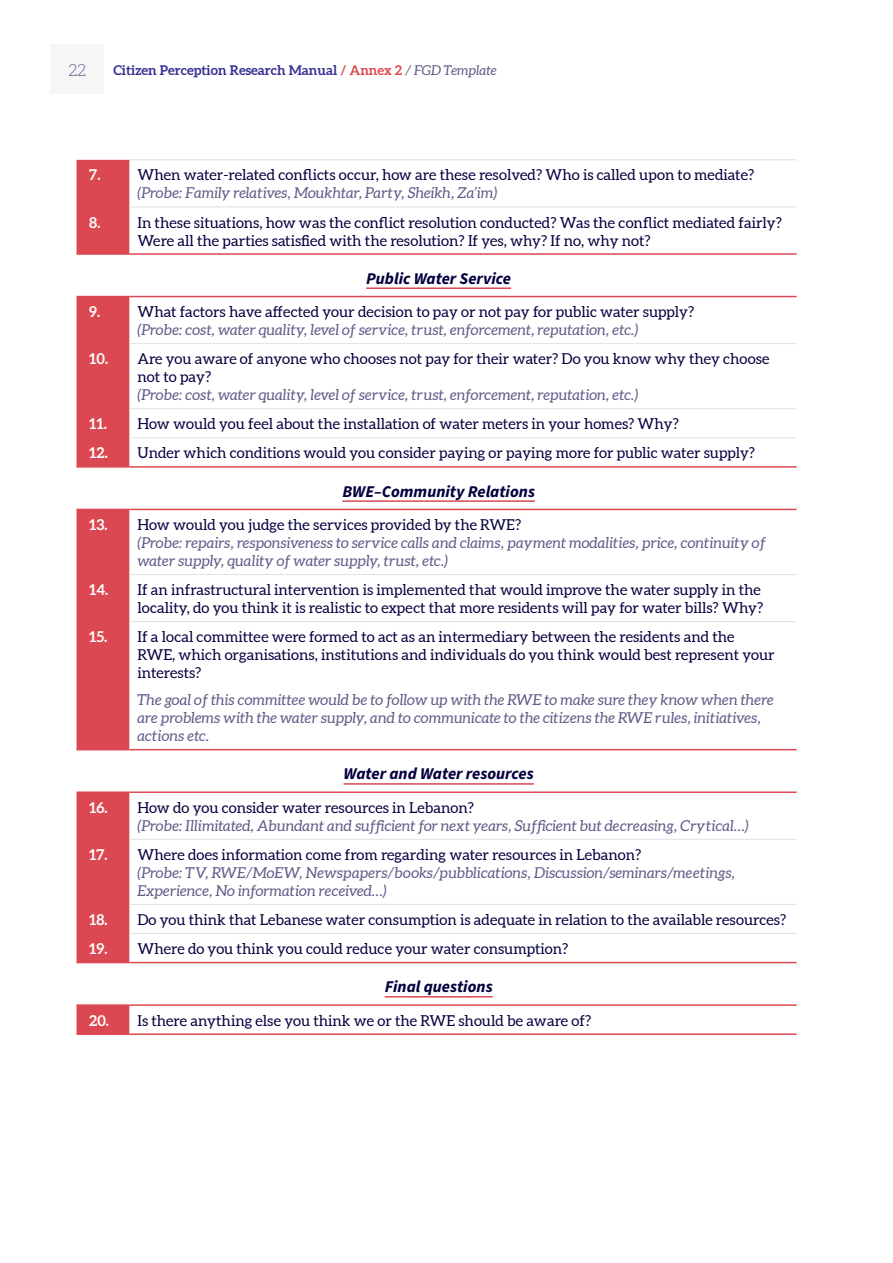
<style>
.page{position:relative;width:893px;height:1263px;background:#fff}
.page>*{position:absolute;margin:0;border:0;box-sizing:border-box;transform-origin:0 0}
.t1{font:italic 700 16.5px "Source Sans Pro";color:#04003f}
.t2{font:300 16.5px "Aleo";color:#615c89}
.t3{font:15px/18px "Aleo";color:#04003f}
.t4{font:italic 15px/18px "Aleo";color:#615c89}
.t5{font:700 15px "Aleo";color:#fff}
.t6{font:700 13.5px "Aleo";color:#363092}
.s1{color:#dc4851}
.s2{font-weight:400;font-style:italic;color:#615c89}
.s3{font-weight:700;color:#fff}
.s4{font-weight:700;font-style:normal;color:#fff}
.s5{font-style:normal;color:#04003f}
</style>
<div class="page">
<div style="left:77px;top:160px;width:52px;height:873px;background:#dc4851"></div>
<svg style="left:77px;top:255px;width:720px;height:749px"></svg>
<hr style="left:129px;top:159px;width:668px;height:1px;background:#dee2e2">
<hr style="left:129px;top:207px;width:668px;height:1px;background:#dee2e2">
<hr style="left:129px;top:343px;width:668px;height:1px;background:#dee2e2">
<hr style="left:129px;top:408px;width:668px;height:1px;background:#dee2e2">
<hr style="left:129px;top:437px;width:668px;height:1px;background:#dee2e2">
<hr style="left:129px;top:574px;width:668px;height:1px;background:#dee2e2">
<hr style="left:129px;top:621px;width:668px;height:1px;background:#dee2e2">
<hr style="left:129px;top:839px;width:668px;height:1px;background:#dee2e2">
<hr style="left:129px;top:904px;width:668px;height:1px;background:#dee2e2">
<hr style="left:129px;top:933px;width:668px;height:1px;background:#dee2e2">
<hr style="left:77px;top:253px;width:52px;height:2px;background:#dc4851">
<hr style="left:129px;top:253px;width:668px;height:2px;background:#dc4851">
<hr style="left:77px;top:296px;width:52px;height:1px;background:#dc4851">
<hr style="left:129px;top:296px;width:668px;height:1px;background:#dc4851">
<hr style="left:77px;top:466px;width:52px;height:2px;background:#dc4851">
<hr style="left:129px;top:466px;width:668px;height:2px;background:#dc4851">
<hr style="left:77px;top:509px;width:52px;height:1px;background:#dc4851">
<hr style="left:129px;top:509px;width:668px;height:1px;background:#dc4851">
<hr style="left:77px;top:749px;width:52px;height:1px;background:#dc4851">
<hr style="left:129px;top:749px;width:668px;height:1px;background:#dc4851">
<hr style="left:77px;top:791px;width:52px;height:2px;background:#dc4851">
<hr style="left:129px;top:791px;width:668px;height:2px;background:#dc4851">
<hr style="left:77px;top:962px;width:52px;height:1px;background:#dc4851">
<hr style="left:129px;top:962px;width:668px;height:1px;background:#dc4851">
<hr style="left:77px;top:1004px;width:52px;height:2px;background:#dc4851">
<hr style="left:129px;top:1004px;width:668px;height:2px;background:#dc4851">
<hr style="left:77px;top:1033px;width:52px;height:2px;background:#dc4851">
<hr style="left:129px;top:1033px;width:668px;height:2px;background:#dc4851">
<hr style="left:366px;top:287px;width:145px;height:2px;background:#dc4851">
<hr style="left:342px;top:500px;width:193px;height:2px;background:#dc4851">
<hr style="left:344px;top:783px;width:190px;height:2px;background:#dc4851">
<hr style="left:385px;top:996px;width:108px;height:1px;background:#dc4851">
<div style="left:51px;top:45px;width:53px;height:49px;background:#f5f7f7"></div>
<p class="t2" style="left:68px;top:61px;width:19px">22</p>
<p class="t6" style="left:113px;top:61px;width:385px">Citizen Perception Research Manual <span class="s1">/ Annex 2</span> <span class="s2">/ FGD Template</span></p>
<p class="t5" style="left:89px;top:166px;width:13px">7.</p>
<p class="t3" style="left:137px;top:167px;width:618px">When water-related conflicts occur, how are these resolved? Who is called upon to mediate?</p>
<p class="t4" style="left:137px;top:185px;width:361px">(Probe: Family relatives, Moukhtar, Party, Sheikh, Za’im)</p>
<p class="t5" style="left:89px;top:213px;width:13px">8.</p>
<p class="t3" style="left:137px;top:214px;width:646px">In these situations, how was the conflict resolution conducted? Was the conflict mediated fairly?<br>Were all the parties satisfied with the resolution? If yes, why? If no, why not?</p>
<p class="t1" style="left:366px;top:267px;width:146px">Public Water Service</p>
<p class="t5" style="left:89px;top:302px;width:12px">9.</p>
<p class="t3" style="left:137px;top:303px;width:558px">What factors have affected your decision to pay or not pay for public water supply?</p>
<p class="t4" style="left:137px;top:321px;width:502px">(Probe: cost, water quality, level of service, trust, enforcement, reputation, etc.)</p>
<p class="t3" style="left:137px;top:351px;width:634px;text-indent:-48px"><span class="s3">10.</span> Are you aware of anyone who chooses not pay for their water? Do you know why they choose not to pay?</p>
<p class="t4" style="left:137px;top:386px;width:502px">(Probe: cost, water quality, level of service, trust, enforcement, reputation, etc.)</p>
<p class="t3" style="left:89px;top:416px;width:591px"><span class="s3">11.</span> How would you feel about the installation of water meters in your homes? Why?</p>
<p class="t3" style="left:89px;top:445px;width:667px"><span class="s3">12.</span> Under which conditions would you consider paying or paying more for public water supply?</p>
<p class="t1" style="left:342px;top:480px;width:194px">BWE–Community Relations</p>
<p class="t4" style="left:137px;top:516px;width:630px;text-indent:-48px"><span class="s4">13.</span> <span class="s5">How would you judge the services provided by the RWE?<br></span>(Probe: repairs, responsiveness to service calls and claims, payment modalities, price, continuity of water supply, quality of water supply, trust, etc.)</p>
<p class="t3" style="left:89px;top:581px;width:675px;text-align:right"><span class="s3">14.</span> If an infrastructural intervention is implemented that would improve the water supply in the locality, do you think it is realistic to expect that more residents will pay for water bills? Why?</p>
<p class="t3" style="left:137px;top:628px;width:639px;text-indent:-48px"><span class="s3">15.</span> If a local committee were formed to act as an intermediary between the residents and the<br>RWE, which organisations, institutions and individuals do you think would best represent your interests?</p>
<p class="t4" style="left:137px;top:691px;width:638px">The goal of this committee would be to follow up with the RWE to make sure they know when there are problems with the water supply, and to communicate to the citizens the RWE rules, initiatives, actions etc.</p>
<p class="t1" style="left:344px;top:763px;width:192px">Water and Water resources</p>
<p class="t4" style="left:137px;top:799px;width:613px;text-indent:-48px"><span class="s4">16.</span> <span class="s5">How do you consider water resources in Lebanon?<br></span>(Probe: Illimitated, Abundant and sufficient for next years, Sufficient but decreasing, Crytical…)</p>
<p class="t4" style="left:137px;top:846px;width:599px;text-indent:-48px"><span class="s4">17.</span> <span class="s5">Where does information come from regarding water resources in Lebanon?<br></span>(Probe: TV, RWE/MoEW, Newspapers/books/pubblications, Discussion/seminars/meetings,<br>Experience, No information received…)</p>
<p class="t3" style="left:89px;top:911px;width:698px"><span class="s3">18.</span> Do you think that Lebanese water consumption is adequate in relation to the available resources?</p>
<p class="t3" style="left:89px;top:940px;width:481px"><span class="s3">19.</span> Where do you think you could reduce your water consumption?</p>
<p class="t1" style="left:385px;top:975px;width:109px">Final questions</p>
<p class="t3" style="left:89px;top:1012px;width:503px"><span class="s3">20.</span> Is there anything else you think we or the RWE should be aware of?</p>
</div>
